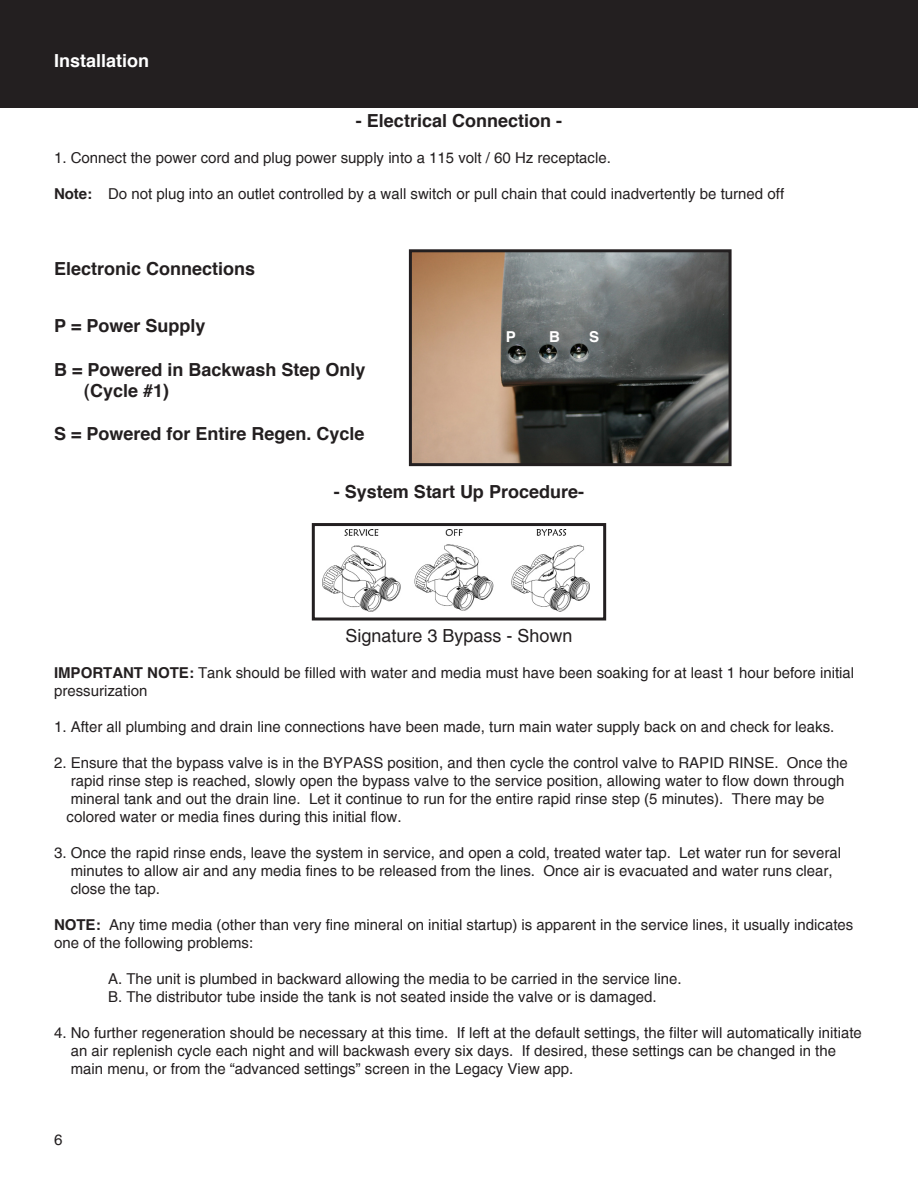
<style>
.page{position:relative;width:918px;height:1188px;background:#fff}
.page>*{position:absolute;margin:0;border:0;box-sizing:border-box;transform-origin:0 0}
.t1{font:700 18px "Helvetica";color:#231f20}
.t2{font:18px "Helvetica";color:#231f20}
.t3{font:700 18px "Helvetica";color:#fff}
.t4{font:15px/18px "Helvetica";color:#231f20}
.t5{font:700 15px "Helvetica";color:#fff}
.s1{font-weight:700}
</style>
<div class="page">
<div style="left:1px;top:1px;width:916px;height:106px;background:#231f20"></div>
<div style="left:0;top:0;width:918px;height:108px;border:2px solid #231f20"></div>
<img style="left:323px;top:530px;width:267px;height:81px">
<div style="left:312px;top:523px;width:294px;height:98px;border:3px solid #231f20"></div>
<img style="left:413px;top:253px;width:315px;height:209px">
<div style="left:409px;top:249px;width:323px;height:217px;border:3px solid #231f20"></div>
<p class="t3" style="left:54px;top:49px;width:97px">Installation</p>
<p class="t1" style="left:356px;top:109px;width:208px">- Electrical Connection -</p>
<p class="t4" style="left:54px;top:149px;width:558px">1. Connect the power cord and plug power supply into a 115 volt / 60 Hz receptacle.</p>
<p class="t4" style="left:54px;top:185px;width:732px"><span class="s1">Note:</span> Do not plug into an outlet controlled by a wall switch or pull chain that could inadvertently be turned off</p>
<p class="t1" style="left:54px;top:257px;width:203px">Electronic Connections</p>
<p class="t1" style="left:54px;top:315px;width:153px">P = Power Supply</p>
<p class="t1" style="left:54px;top:358px;width:313px">B = Powered in Backwash Step Only</p>
<p class="t1" style="left:84px;top:379px;width:87px">(Cycle #1)</p>
<p class="t1" style="left:54px;top:423px;width:312px">S = Powered for Entire Regen. Cycle</p>
<p class="t5" style="left:506px;top:327px;width:12px">P</p>
<p class="t5" style="left:549px;top:327px;width:12px">B</p>
<p class="t5" style="left:589px;top:327px;width:12px">S</p>
<p class="t1" style="left:334px;top:480px;width:252px">- System Start Up Procedure-</p>
<p class="t2" style="left:345px;top:625px;width:229px">Signature 3 Bypass - Shown</p>
<p class="t4" style="left:54px;top:664px;width:802px"><span class="s1">IMPORTANT NOTE:</span> Tank should be filled with water and media must have been soaking for at least 1 hour before initial pressurization</p>
<p class="t4" style="left:54px;top:718px;width:782px">1. After all plumbing and drain line connections have been made, turn main water supply back on and check for leaks.</p>
<p class="t4" style="left:54px;top:754px;width:795px;text-align:right">2. Ensure that the bypass valve is in the BYPASS position, and then cycle the control valve to RAPID RINSE. Once the rapid rinse step is reached, slowly open the bypass valve to the service position, allowing water to flow down through</p>
<p class="t4" style="left:71px;top:790px;width:755px">mineral tank and out the drain line. Let it continue to run for the entire rapid rinse step (5 minutes). There may be</p>
<p class="t4" style="left:67px;top:808px;width:337px">colored water or media fines during this initial flow.</p>
<p class="t4" style="left:54px;top:844px;width:789px;text-align:center">3. Once the rapid rinse ends, leave the system in service, and open a cold, treated water tap. Let water run for several minutes to allow air and any media fines to be released from the lines. Once air is evacuated and water runs clear,</p>
<p class="t4" style="left:71px;top:880px;width:91px">close the tap.</p>
<p class="t4" style="left:54px;top:916px;width:801px"><span class="s1">NOTE:</span> Any time media (other than very fine mineral on initial startup) is apparent in the service lines, it usually indicates one of the following problems:</p>
<p class="t4" style="left:108px;top:970px;width:575px">A. The unit is plumbed in backward allowing the media to be carried in the service line.</p>
<p class="t4" style="left:108px;top:988px;width:550px">B. The distributor tube inside the tank is not seated inside the valve or is damaged.</p>
<p class="t4" style="left:71px;top:1024px;width:793px;text-indent:-17px">4. No further regeneration should be necessary at this time. If left at the default settings, the filter will automatically initiate an air replenish cycle each night and will backwash every six days. If desired, these settings can be changed in the</p>
<p class="t4" style="left:71px;top:1060px;width:504px">main menu, or from the “advanced settings” screen in the Legacy View app.</p>
<p class="t4" style="left:54px;top:1131px;width:10px">6</p>
</div>
